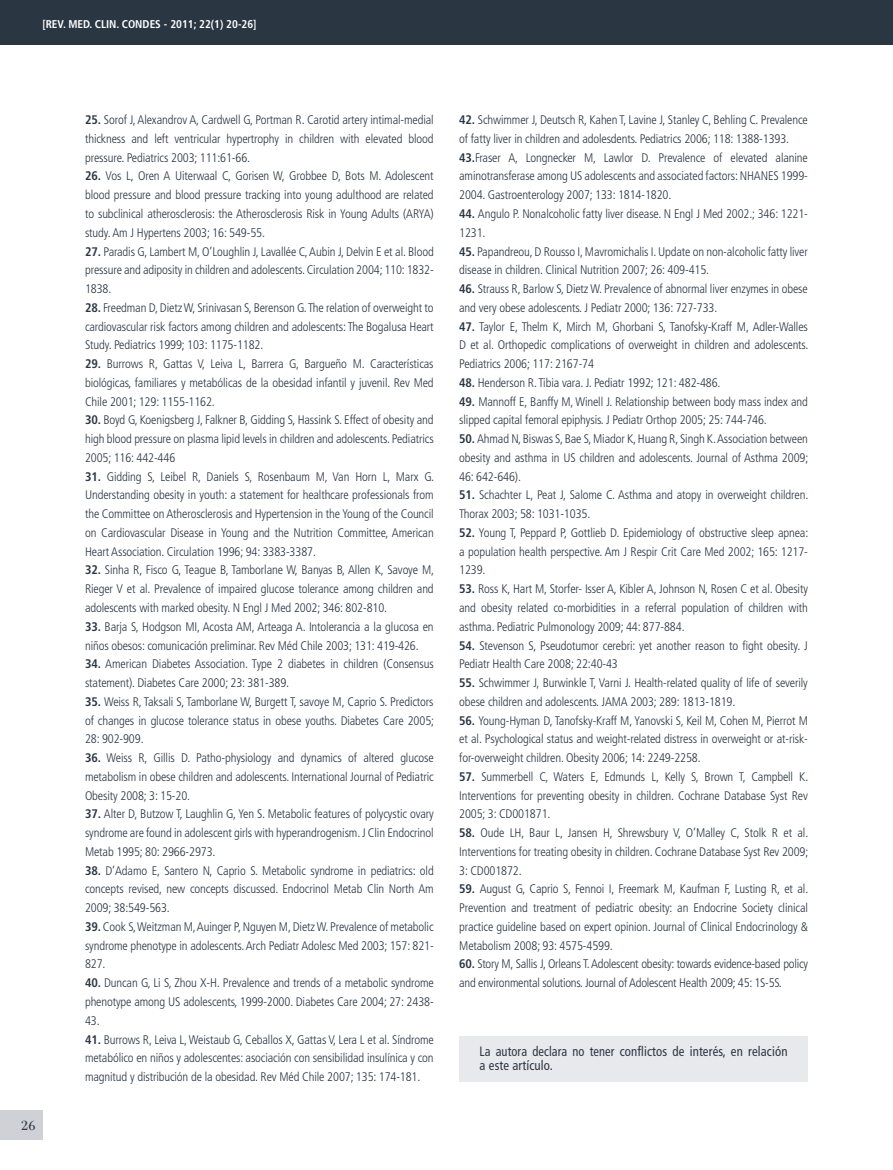
<style>
.page{position:relative;width:893px;height:1170px;background:#fff}
.page>*{position:absolute;margin:0;border:0;box-sizing:border-box;transform-origin:0 0}
.t1{font:19.5px "Filosofia Grand Caps";color:#2b3643;scale:1.1 1}
.t2{font:condensed 13.5px/13.5px "Frutiger";letter-spacing:.01em;color:#2b3643;scale:.92 1}
.t3{font:300 condensed 12.45px/18.8px "Frutiger";letter-spacing:-.01em;color:#2b3643;text-align:justify}
.t4{font:700 condensed 11.25px "Frutiger";color:#fff}
.s1{font-weight:700}
</style>
<div class="page">
<div style="left:0;top:1110px;width:43px;height:30px;background:#cfd1d7"></div>
<div style="left:459px;top:1036px;width:349px;height:45px;background:#e8e9ec"></div>
<div style="left:0;top:0;width:893px;height:44px;background:#2b3643"></div>
<p class="t4" style="left:42px;top:17px;width:216px">[REV. MED. CLIN. CONDES - 2011; 22(1) 20-26]</p>
<h1 class="t1" style="left:21px;top:1113px;width:15px">26</h1>
<p class="t3" style="left:85px;top:111px;width:350px"><span class="s1">25.</span> Sorof J, Alexandrov A, Cardwell G, Portman R. Carotid artery intimal-medial thickness and left ventricular hypertrophy in children with elevated blood pressure. Pediatrics 2003; 111:61-66.</p>
<p class="t3" style="left:85px;top:167px;width:350px"><span class="s1">26.</span> Vos L, Oren A Uiterwaal C, Gorisen W, Grobbee D, Bots M. Adolescent blood pressure and blood pressure tracking into young adulthood are related to subclinical atherosclerosis: the Atherosclerosis Risk in Young Adults (ARYA) study. Am J Hypertens 2003; 16: 549-55.</p>
<p class="t3" style="left:85px;top:242px;width:350px"><span class="s1">27.</span> Paradis G, Lambert M, O’Loughlin J, Lavallée C, Aubin J, Delvin E et al. Blood pressure and adiposity in children and adolescents. Circulation 2004; 110: 1832- 1838.</p>
<p class="t3" style="left:85px;top:298px;width:350px"><span class="s1">28.</span> Freedman D, Dietz W, Srinivasan S, Berenson G. The relation of overweight to cardiovascular risk factors among children and adolescents: The Bogalusa Heart Study. Pediatrics 1999; 103: 1175-1182.</p>
<p class="t3" style="left:85px;top:354px;width:350px"><span class="s1">29.</span> Burrows R, Gattas V, Leiva L, Barrera G, Bargueño M. Características biológicas, familiares y metabólicas de la obesidad infantil y juvenil. Rev Med Chile 2001; 129: 1155-1162.</p>
<p class="t3" style="left:85px;top:411px;width:350px"><span class="s1">30.</span> Boyd G, Koenigsberg J, Falkner B, Gidding S, Hassink S. Effect of obesity and high blood pressure on plasma lipid levels in children and adolescents. Pediatrics 2005; 116: 442-446</p>
<p class="t3" style="left:85px;top:467px;width:351px"><span class="s1">31.</span> Gidding S, Leibel R, Daniels S, Rosenbaum M, Van Horn L, Marx G.<br>Understanding obesity in youth: a statement for healthcare professionals from the Committee on Atherosclerosis and Hypertension in the Young of the Council on Cardiovascular Disease in Young and the Nutrition Committee, American Heart Association. Circulation 1996; 94: 3383-3387.</p>
<p class="t3" style="left:85px;top:561px;width:351px"><span class="s1">32.</span> Sinha R, Fisco G, Teague B, Tamborlane W, Banyas B, Allen K, Savoye M, Rieger V et al. Prevalence of impaired glucose tolerance among children and adolescents with marked obesity. N Engl J Med 2002; 346: 802-810.</p>
<p class="t3" style="left:85px;top:617px;width:350px"><span class="s1">33.</span> Barja S, Hodgson MI, Acosta AM, Arteaga A. Intolerancia a la glucosa en niños obesos: comunicación preliminar. Rev Méd Chile 2003; 131: 419-426.</p>
<p class="t3" style="left:85px;top:654px;width:350px"><span class="s1">34.</span> American Diabetes Association. Type 2 diabetes in children (Consensus statement). Diabetes Care 2000; 23: 381-389.</p>
<p class="t3" style="left:85px;top:692px;width:351px"><span class="s1">35.</span> Weiss R, Taksali S, Tamborlane W, Burgett T, savoye M, Caprio S. Predictors of changes in glucose tolerance status in obese youths. Diabetes Care 2005; 28: 902-909.</p>
<p class="t3" style="left:85px;top:748px;width:350px"><span class="s1">36.</span> Weiss R, Gillis D. Patho-physiology and dynamics of altered glucose metabolism in obese children and adolescents. International Journal of Pediatric Obesity 2008; 3: 15-20.</p>
<p class="t3" style="left:85px;top:804px;width:350px"><span class="s1">37.</span> Alter D, Butzow T, Laughlin G, Yen S. Metabolic features of polycystic ovary syndrome are found in adolescent girls with hyperandrogenism. J Clin Endocrinol Metab 1995; 80: 2966-2973.</p>
<p class="t3" style="left:85px;top:861px;width:350px"><span class="s1">38.</span> D’Adamo E, Santero N, Caprio S. Metabolic syndrome in pediatrics: old concepts revised, new concepts discussed. Endocrinol Metab Clin North Am 2009; 38:549-563.</p>
<p class="t3" style="left:85px;top:917px;width:350px"><span class="s1">39.</span> Cook S, Weitzman M, Auinger P, Nguyen M, Dietz W. Prevalence of metabolic syndrome phenotype in adolescents. Arch Pediatr Adolesc Med 2003; 157: 821- 827.</p>
<p class="t3" style="left:85px;top:973px;width:350px"><span class="s1">40.</span> Duncan G, Li S, Zhou X-H. Prevalence and trends of a metabolic syndrome phenotype among US adolescents, 1999-2000. Diabetes Care 2004; 27: 2438- 43.</p>
<p class="t3" style="left:85px;top:1029px;width:350px"><span class="s1">41.</span> Burrows R, Leiva L, Weistaub G, Ceballos X, Gattas V, Lera L et al. Síndrome metabólico en niños y adolescentes: asociación con sensibilidad insulínica y con magnitud y distribución de la obesidad. Rev Méd Chile 2007; 135: 174-181.</p>
<p class="t3" style="left:459px;top:111px;width:350px;text-align:left"><span class="s1">42.</span> Schwimmer J, Deutsch R, Kahen T, Lavine J, Stanley C, Behling C. Prevalence of fatty liver in children and adolesdents. Pediatrics 2006; 118: 1388-1393.<br><span class="s1">43.</span>Fraser A, Longnecker M, Lawlor D. Prevalence of elevated alanine aminotransferase among US adolescents and associated factors: NHANES 1999- 2004. Gastroenterology 2007; 133: 1814-1820.</p>
<p class="t3" style="left:459px;top:204px;width:350px"><span class="s1">44.</span> Angulo P. Nonalcoholic fatty liver disease. N Engl J Med 2002.; 346: 1221-<br>1231.</p>
<p class="t3" style="left:459px;top:242px;width:350px"><span class="s1">45.</span> Papandreou, D Rousso I, Mavromichalis I. Update on non-alcoholic fatty liver disease in children. Clinical Nutrition 2007; 26: 409-415.</p>
<p class="t3" style="left:459px;top:279px;width:350px"><span class="s1">46.</span> Strauss R, Barlow S, Dietz W. Prevalence of abnormal liver enzymes in obese and very obese adolescents. J Pediatr 2000; 136: 727-733.</p>
<p class="t3" style="left:459px;top:317px;width:351px"><span class="s1">47.</span> Taylor E, Thelm K, Mirch M, Ghorbani S, Tanofsky-Kraff M, Adler-Walles D et al. Orthopedic complications of overweight in children and adolescents.<br>Pediatrics 2006; 117: 2167-74</p>
<p class="t3" style="left:459px;top:373px;width:263px"><span class="s1">48.</span> Henderson R. Tibia vara. J. Pediatr 1992; 121: 482-486.</p>
<p class="t3" style="left:459px;top:392px;width:350px"><span class="s1">49.</span> Mannoff E, Banffy M, Winell J. Relationship between body mass index and slipped capital femoral epiphysis. J Pediatr Orthop 2005; 25: 744-746.</p>
<p class="t3" style="left:459px;top:429px;width:351px"><span class="s1">50.</span> Ahmad N, Biswas S, Bae S, Miador K, Huang R, Singh K. Association between obesity and asthma in US children and adolescents. Journal of Asthma 2009; 46: 642-646).</p>
<p class="t3" style="left:459px;top:486px;width:351px"><span class="s1">51.</span> Schachter L, Peat J, Salome C. Asthma and atopy in overweight children.<br>Thorax 2003; 58: 1031-1035.</p>
<p class="t3" style="left:459px;top:523px;width:351px"><span class="s1">52.</span> Young T, Peppard P, Gottlieb D. Epidemiology of obstructive sleep apnea: a population health perspective. Am J Respir Crit Care Med 2002; 165: 1217- 1239.</p>
<p class="t3" style="left:459px;top:579px;width:350px"><span class="s1">53.</span> Ross K, Hart M, Storfer- Isser A, Kibler A, Johnson N, Rosen C et al. Obesity and obesity related co-morbidities in a referral population of children with asthma. Pediatric Pulmonology 2009; 44: 877-884.</p>
<p class="t3" style="left:459px;top:636px;width:350px"><span class="s1">54.</span> Stevenson S, Pseudotumor cerebri: yet another reason to fight obesity. J<br>Pediatr Health Care 2008; 22:40-43</p>
<p class="t3" style="left:459px;top:673px;width:350px"><span class="s1">55.</span> Schwimmer J, Burwinkle T, Varni J. Health-related quality of life of severily obese children and adolescents. JAMA 2003; 289: 1813-1819.</p>
<p class="t3" style="left:459px;top:711px;width:350px"><span class="s1">56.</span> Young-Hyman D, Tanofsky-Kraff M, Yanovski S, Keil M, Cohen M, Pierrot M et al. Psychological status and weight-related distress in overweight or at-risk&shy;for-overweight children. Obesity 2006; 14: 2249-2258.</p>
<p class="t3" style="left:459px;top:767px;width:351px"><span class="s1">57.</span> Summerbell C, Waters E, Edmunds L, Kelly S, Brown T, Campbell K.<br>Interventions for preventing obesity in children. Cochrane Database Syst Rev 2005; 3: CD001871.</p>
<p class="t3" style="left:459px;top:823px;width:351px"><span class="s1">58.</span> Oude LH, Baur L, Jansen H, Shrewsbury V, O’Malley C, Stolk R et al.<br>Interventions for treating obesity in children. Cochrane Database Syst Rev 2009; 3: CD001872.</p>
<p class="t3" style="left:459px;top:879px;width:351px"><span class="s1">59.</span> August G, Caprio S, Fennoi I, Freemark M, Kaufman F, Lusting R, et al.<br>Prevention and treatment of pediatric obesity: an Endocrine Society clinical practice guideline based on expert opinion. Journal of Clinical Endocrinology &amp; Metabolism 2008; 93: 4575-4599.</p>
<p class="t3" style="left:459px;top:954px;width:350px"><span class="s1">60.</span> Story M, Sallis J, Orleans T. Adolescent obesity: towards evidence-based policy and environmental solutions. Journal of Adolescent Health 2009; 45: 1S-5S.</p>
<p class="t2" style="left:480px;top:1044px;width:336px">La autora declara no tener conflictos de interés, en relación a este artículo.</p>
</div>
